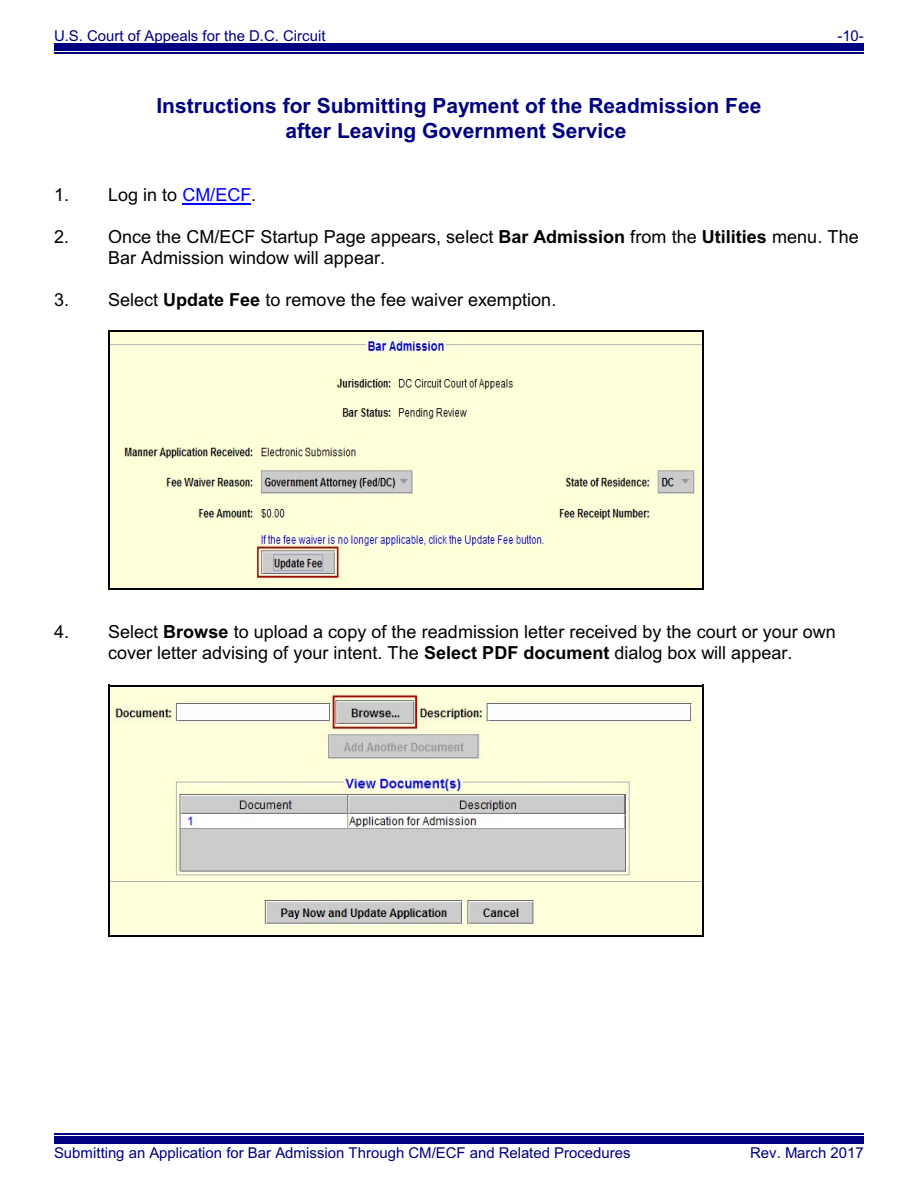
<style>
.page{position:relative;width:918px;height:1188px;background:#fff}
.page>*{position:absolute;margin:0;border:0;box-sizing:border-box;transform-origin:0 0}
.t1{font:700 21px/24.9px "Arial";color:#000080;text-align:center}
.t2{font:18px/20.7px "Arial";color:#000}
.t3{font:15px "Arial";color:#000080}
.s1{color:#00f}
.s2{font-weight:700}
</style>
<div class="page">
<div style="left:54px;top:44px;width:810px;height:7px;background:#000080"></div>
<hr style="left:54px;top:53px;width:810px;height:1px;background:#000080">
<hr style="left:182px;top:204px;width:69px;height:1px;background:#00f">
<img style="left:109px;top:332px;width:593px;height:257px">
<hr style="left:108px;top:330px;width:1px;height:260px;background:#000">
<hr style="left:702px;top:330px;width:1px;height:260px;background:#000">
<hr style="left:108px;top:330px;width:595px;height:2px;background:#000">
<hr style="left:108px;top:589px;width:595px;height:1px;background:#000">
<img style="left:109px;top:686px;width:593px;height:249px">
<hr style="left:108px;top:685px;width:1px;height:251px;background:#000">
<hr style="left:702px;top:685px;width:1px;height:251px;background:#000">
<hr style="left:108px;top:685px;width:595px;height:1px;background:#000">
<hr style="left:108px;top:935px;width:595px;height:1px;background:#000">
<hr style="left:54px;top:1134px;width:810px;height:1px;background:#000080">
<div style="left:54px;top:1137px;width:810px;height:7px;background:#000080"></div>
<p class="t3" style="left:54px;top:30px;width:273px">U.S. Court of Appeals for the D.C. Circuit</p>
<p class="t3" style="left:837px;top:30px;width:28px">-10-</p>
<p class="t1" style="left:156px;top:96px;width:606px">Instructions for Submitting Payment of the Readmission Fee after Leaving Government Service</p>
<p class="t2" style="left:54px;top:186px;width:204px">1. Log in to <span class="s1">CM/ECF</span>.</p>
<p class="t2" style="left:108px;top:228px;width:752px;text-indent:-54px">2. Once the CM/ECF Startup Page appears, select <span class="s2">Bar Admission</span> from the <span class="s2">Utilities</span> menu. The<br>Bar Admission window will appear.</p>
<p class="t2" style="left:54px;top:291px;width:504px">3. Select <span class="s2">Update Fee</span> to remove the fee waiver exemption.</p>
<p class="t2" style="left:54px;top:623px;width:783px;line-height:21.3px;text-align:center">4. Select <span class="s2">Browse</span> to upload a copy of the readmission letter received by the court or your own cover letter advising of your intent. The <span class="s2">Select PDF document</span> dialog box will appear.</p>
<p class="t3" style="left:54px;top:1147px;width:578px">Submitting an Application for Bar Admission Through CM/ECF and Related Procedures</p>
<p class="t3" style="left:750px;top:1147px;width:115px">Rev. March 2017</p>
</div>
